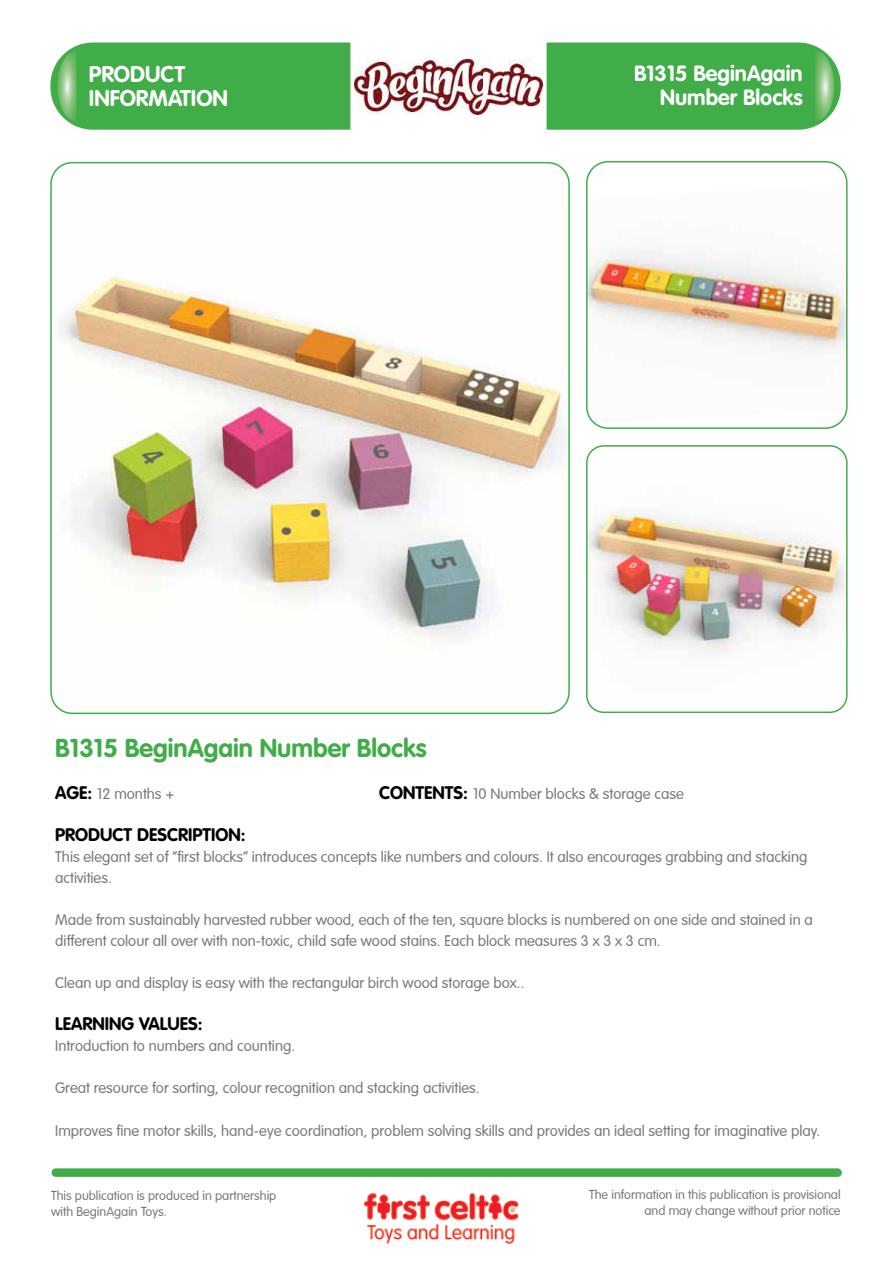
<style>
.page{position:relative;width:893px;height:1263px;background:#fff}
.page>*{position:absolute;margin:0;border:0;box-sizing:border-box;transform-origin:0 0}
.t1{font:700 25.5px "VAG Rounded Std";color:#41ad49}
.t2{font:700 22.5px/24px "VAG Rounded Std";color:#fff}
.t3{font:700 21.75px/24px "VAG Rounded Std";color:#fff;text-align:right}
.t4{font:700 18px "VAG Rounded Std";color:#000}
.t5{font:300 15px/21px "VAG Rounded";color:#77787b}
.t6{font:300 12.75px/15.9px "VAG Rounded";color:#77787b}
.s1{font-family:"VAG Rounded Std";font-weight:700;font-size:18px;color:#000}
</style>
<div class="page">
<div style="left:52px;top:1168px;width:790px;height:9px;background:#41ad49;border-radius:4px"></div>
<div style="left:50px;top:43px;width:791px;height:87px;background:#41ad49;border-radius:43px"></div>
<svg style="left:815px;top:51px;width:19px;height:70px"></svg>
<img style="left:363px;top:1192px;width:156px;height:53px">
<div style="left:351px;top:38px;width:195px;height:97px;background:#fff"></div>
<img style="left:355px;top:59px;width:187px;height:55px">
<div style="left:350px;top:38px;width:197px;height:98px;border:2px solid #fff"></div>
<svg style="left:57px;top:51px;width:20px;height:70px"></svg>
<img style="left:53px;top:171px;width:514px;height:540px">
<div style="left:50px;top:162px;width:520px;height:552px;border:2px solid #41ad49;border-radius:21px"></div>
<img style="left:589px;top:512px;width:256px;height:194px">
<div style="left:586px;top:445px;width:262px;height:268px;border:2px solid #41ad49;border-radius:17px"></div>
<img style="left:589px;top:247px;width:256px;height:176px">
<div style="left:586px;top:161px;width:262px;height:268px;border:2px solid #41ad49;border-radius:21px"></div>
<h2 class="t2" style="left:89px;top:63px;width:141px">PRODUCT<br>INFORMATION</h2>
<h3 class="t3" style="left:634px;top:62px;width:170px">B1315 BeginAgain<br>Number Blocks</h3>
<h1 class="t1" style="left:55px;top:733px;width:373px">B1315 BeginAgain Number Blocks</h1>
<p class="t5" style="left:55px;top:784px;width:121px"><span class="s1">AGE:</span> 12 months +</p>
<p class="t5" style="left:379px;top:784px;width:306px"><span class="s1">CONTENTS:</span> 10 Number blocks &amp; storage case</p>
<p class="t4" style="left:55px;top:824px;width:192px">PRODUCT DESCRIPTION:</p>
<p class="t5" style="left:55px;top:847px;width:754px">This elegant set of “first blocks” introduces concepts like numbers and colours. It also encourages grabbing and stacking activities.</p>
<p class="t5" style="left:55px;top:910px;width:759px">Made from sustainably harvested rubber wood, each of the ten, square blocks is numbered on one side and stained in a different colour all over with non-toxic, child safe wood stains. Each block measures 3 x 3 x 3 cm.</p>
<p class="t5" style="left:55px;top:973px;width:471px">Clean up and display is easy with the rectangular birch wood storage box..</p>
<p class="t4" style="left:55px;top:1013px;width:149px">LEARNING VALUES:</p>
<p class="t5" style="left:55px;top:1036px;width:241px">Introduction to numbers and counting.</p>
<p class="t5" style="left:55px;top:1078px;width:426px">Great resource for sorting, colour recognition and stacking activities.</p>
<p class="t5" style="left:55px;top:1120px;width:766px">Improves fine motor skills, hand-eye coordination, problem solving skills and provides an ideal setting for imaginative play.</p>
<p class="t6" style="left:51px;top:1188px;width:227px">This publication is produced in partnership with BeginAgain Toys.</p>
<p class="t6" style="left:589px;top:1187px;width:253px;text-align:right">The information in this publication is provisional and may change without prior notice</p>
</div>
